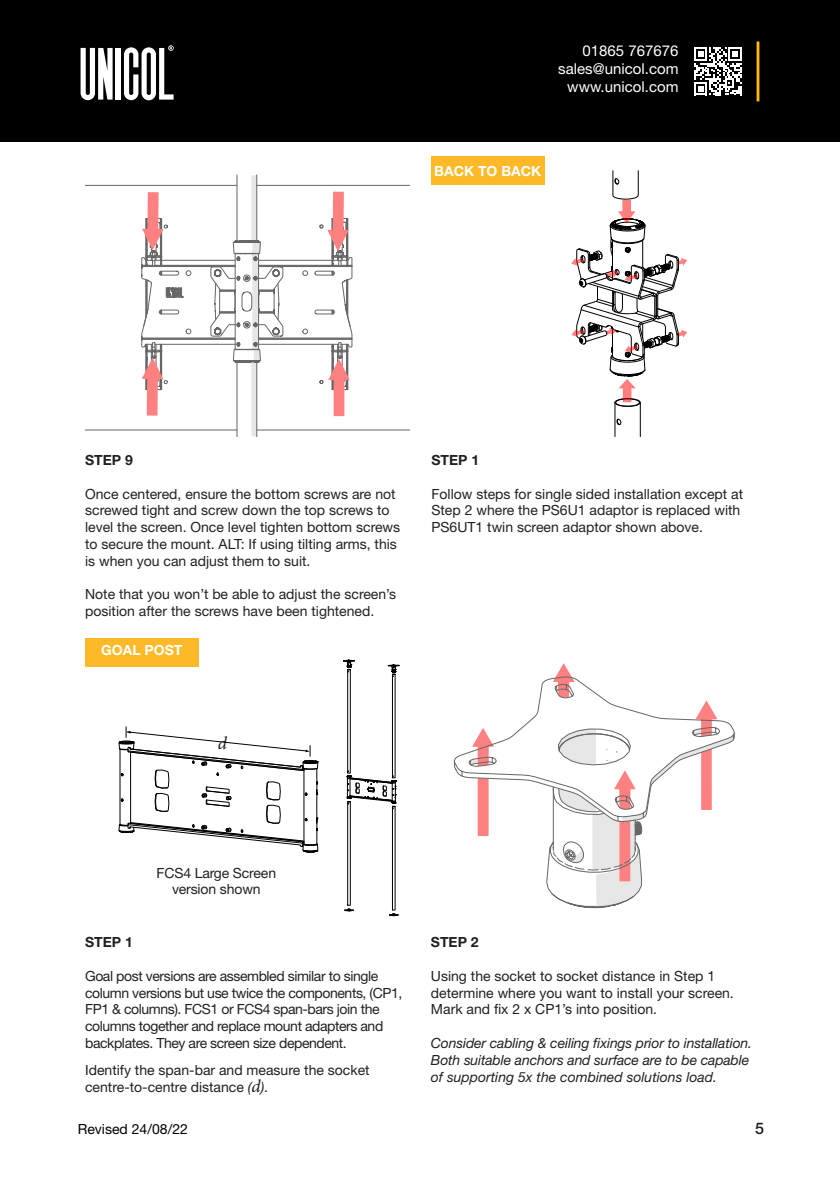
<style>
.page{position:relative;width:840px;height:1191px;background:#fff}
.page>*{position:absolute;margin:0;border:0;box-sizing:border-box;transform-origin:0 0}
.t1{font:italic 18px "Minion Pro";color:#231f20}
.t2{font:500 16px "Helvetica Neue";color:#231f20}
.t3{font:15px/18px "Helvetica Neue";color:#fff;text-align:right}
.t4{font:14px/16.8px "Helvetica Neue";color:#231f20}
.t5{font:14px/16.8px "Helvetica Neue";letter-spacing:-.03em;color:#231f20}
.t6{font:italic 14px/16.8px "Helvetica Neue";letter-spacing:-.01em;color:#231f20}
.t7{font:700 14px "Helvetica Neue";color:#231f20}
.t8{font:700 14px "Helvetica Neue";color:#fff}
.t9{font:14px "Helvetica Neue";color:#000}
.s1{font-style:italic}
.s2{font-family:"Minion Pro";font-style:italic;font-size:18px}
</style>
<div class="page">
<div style="left:0;top:0;width:839px;height:142px;background:#000"></div>
<svg style="left:124px;top:45px;width:49px;height:55px"></svg>
<div style="left:116px;top:48px;width:5px;height:52px;background:#fff"></div>
<svg style="left:80px;top:48px;width:32px;height:52px"></svg>
<hr style="left:756px;top:41px;width:3px;height:60px;background:#ffbc00">
<svg style="left:694px;top:47px;width:47px;height:48px"></svg>
<svg style="left:571px;top:171px;width:116px;height:265px"></svg>
<svg style="left:141px;top:175px;width:211px;height:262px"></svg>
<svg style="left:453px;top:663px;width:190px;height:245px"></svg>
<svg style="left:454px;top:676px;width:280px;height:145px"></svg>
<div style="left:431px;top:156px;width:113px;height:29px;background:#fdb927"></div>
<div style="left:85px;top:638px;width:113px;height:28px;background:#fdb927"></div>
<svg style="left:343px;top:659px;width:56px;height:257px"></svg>
<svg style="left:118px;top:726px;width:200px;height:127px"></svg>
<p class="t3" style="left:558px;top:41px;width:122px">01865 767676 sales@unicol.com www.unicol.com</p>
<p class="t8" style="left:434px;top:162px;width:109px">BACK TO BACK</p>
<p class="t7" style="left:85px;top:451px;width:49px">STEP 9</p>
<p class="t4" style="left:85px;top:485px;width:312px">Once centered, ensure the bottom screws are not</p>
<p class="t4" style="left:85px;top:502px;width:306px">screwed tight and screw down the top screws to</p>
<p class="t4" style="left:85px;top:519px;width:316px">level the screen. Once level tighten bottom screws</p>
<p class="t4" style="left:85px;top:535px;width:313px">to secure the mount. ALT: If using tilting arms, this</p>
<p class="t4" style="left:85px;top:552px;width:227px">is when you can adjust them to suit.</p>
<p class="t4" style="left:85px;top:586px;width:312px">Note that you won’t be able to adjust the screen’s</p>
<p class="t4" style="left:85px;top:603px;width:290px">position after the screws have been tightened.</p>
<p class="t8" style="left:101px;top:641px;width:83px">GOAL POST</p>
<p class="t7" style="left:431px;top:451px;width:49px">STEP 1</p>
<p class="t4" style="left:431px;top:485px;width:313px">Follow steps for single sided installation except at<br>Step 2 where the PS6U1 adaptor is replaced with<br>PS6UT1 twin screen adaptor shown above.</p>
<p class="t1" style="left:218px;top:731px;width:11px">d</p>
<p class="t4" style="left:156px;top:865px;width:121px;line-height:16px;text-align:center">FCS4 Large Screen version shown</p>
<p class="t7" style="left:85px;top:933px;width:49px">STEP 1</p>
<p class="t5" style="left:85px;top:967px;width:318px">Goal post versions are assembled similar to single column versions but use twice the components, (CP1, FP1 &amp; columns). FCS1 or FCS4 span-bars join the columns together and replace mount adapters and backplates. They are screen size dependent.</p>
<p class="t4" style="left:85px;top:1061px;width:286px">Identify the span-bar and measure the socket centre-to-centre distance <span class="s1">(</span><span class="s2">d</span><span class="s1">)</span>.</p>
<p class="t7" style="left:430px;top:933px;width:49px">STEP 2</p>
<p class="t4" style="left:430px;top:967px;width:304px">Using the socket to socket distance in Step 1 determine where you want to install your screen.<br>Mark and fix 2 x CP1’s into position.</p>
<p class="t6" style="left:430px;top:1034px;width:322px">Consider cabling &amp; ceiling fixings prior to installation.<br>Both suitable anchors and surface are to be capable of supporting 5x the combined solutions load.</p>
<p class="t9" style="left:78px;top:1120px;width:111px">Revised 24/08/22</p>
<p class="t2" style="left:754px;top:1118px;width:10px">5</p>
</div>
